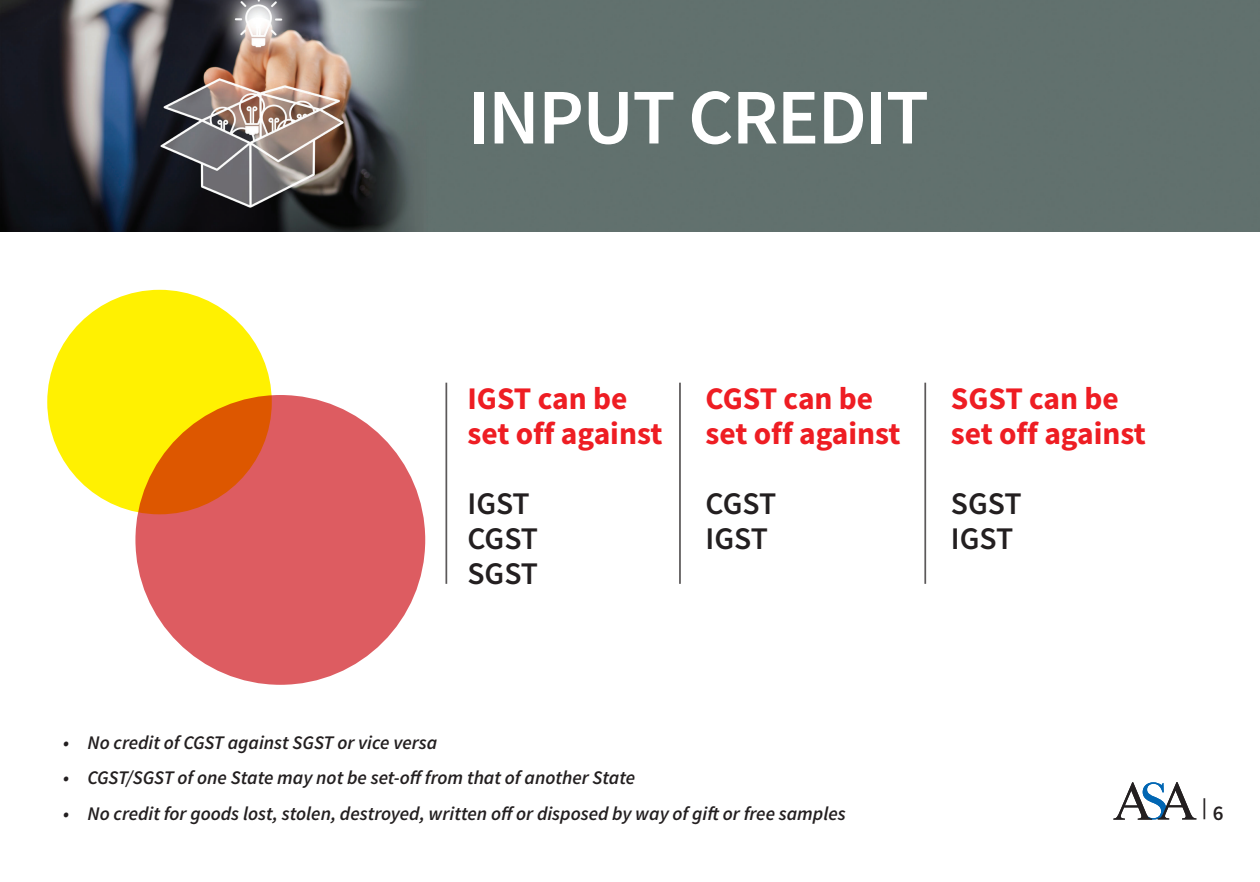
<style>
.page{position:relative;width:1260px;height:882px;background:#fff}
.page>*{position:absolute;margin:0;border:0;box-sizing:border-box;transform-origin:0 0}
.t1{font:600 78.75px "Source Sans Pro";letter-spacing:-.02em;color:#fff}
.t2{font:700 31.5px/35px "Source Sans Pro";color:#ee1d23}
.t3{font:600 31.5px/35px "Source Sans Pro";color:#231f20}
.t4{font:600 21px "Source Sans Pro";color:#231f20}
.t5{font:italic 600 19.25px "Source Sans Pro";color:#231f20}
</style>
<div class="page">
<img style="left:0;top:0;width:1260px;height:232px">
<div style="left:47px;top:290px;width:225px;height:224px;background:#fff101;border-radius:50%"></div>
<svg style="left:135px;top:395px;width:290px;height:290px;background:#dd5c53"></svg>
<svg style="left:1113px;top:782px;width:83px;height:38px"></svg>
<hr style="left:445px;top:383px;width:2px;height:201px;background:#231f20">
<hr style="left:679px;top:383px;width:2px;height:201px;background:#231f20">
<hr style="left:924px;top:383px;width:2px;height:201px;background:#231f20">
<h1 class="t1" style="left:467px;top:66px;width:463px">INPUT CREDIT</h1>
<h2 class="t2" style="left:467px;top:380px;width:196px">IGST can be set off against</h2>
<h2 class="t3" style="left:467px;top:486px;width:72px">IGST<br>CGST<br>SGST</h2>
<h2 class="t2" style="left:706px;top:380px;width:196px">CGST can be set off against</h2>
<h2 class="t3" style="left:706px;top:486px;width:72px">CGST<br>IGST</h2>
<h2 class="t2" style="left:951px;top:380px;width:196px">SGST can be set off against</h2>
<h2 class="t3" style="left:951px;top:486px;width:72px">SGST<br>IGST</h2>
<p class="t5" style="left:63px;top:730px;width:376px">• No credit of CGST against SGST or vice versa</p>
<p class="t5" style="left:63px;top:765px;width:574px">• CGST/SGST of one State may not be set-off from that of another State</p>
<p class="t5" style="left:63px;top:801px;width:784px">• No credit for goods lost, stolen, destroyed, written off or disposed by way of gift or free samples</p>
<p class="t4" style="left:1202px;top:796px;width:23px">| 6</p>
</div>
